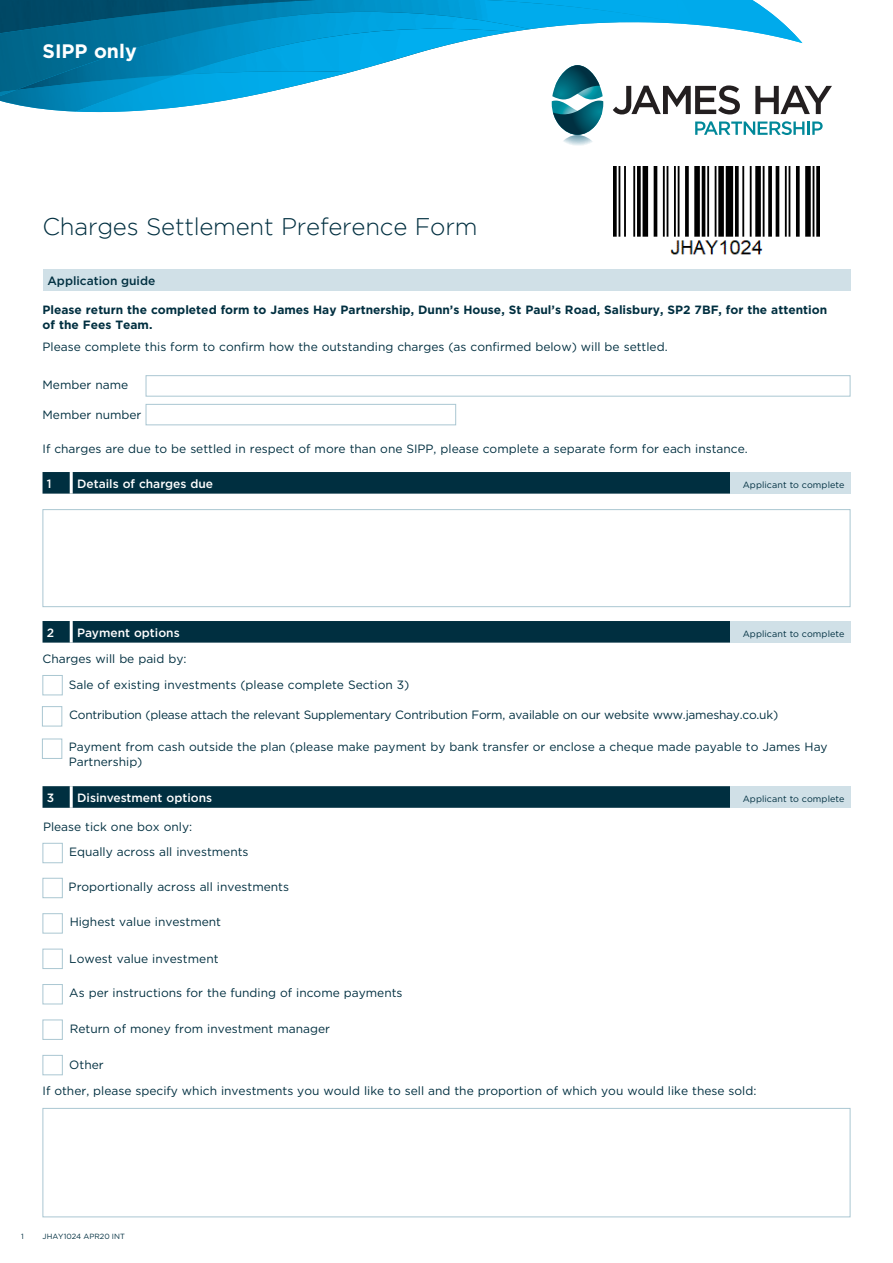
<style>
.page{position:relative;width:893px;height:1263px;background:#fff}
.page>*{position:absolute;margin:0;border:0;box-sizing:border-box;transform-origin:0 0}
.t1{font:300 24px "Gotham";letter-spacing:-.01em;color:#002f40}
.t2{font:700 19.5px "Gotham";color:#fff}
.t3{font:12px/25.7px "Gotham";color:#002f40}
.t4{font:700 12px/15px "Gotham";color:#002f40}
.t5{font:12px "Gotham";letter-spacing:-.02em;color:#002f40}
.t6{font:500 12px "Gotham";color:#fff}
.t7{font:500 12px "Gotham";color:#002f40}
.t8{font:9px "Gotham";letter-spacing:.01em;color:#002f40}
.t9{font:7.5px "Gotham";color:#002f40}
</style>
<div class="page">
<img style="left:0;top:92px;width:76px;height:20px">
<img style="left:76px;top:92px;width:192px;height:20px">
<img style="left:0;top:33px;width:277px;height:59px">
<img style="left:16px;top:33px;width:278px;height:57px">
<img style="left:177px;top:33px;width:117px;height:42px">
<img style="left:693px;top:0;width:89px;height:22px">
<img style="left:680px;top:0;width:13px;height:22px">
<img style="left:0;top:0;width:680px;height:33px">
<div style="left:43px;top:269px;width:807px;height:22px;background:#d0e0e7"></div>
<div style="left:43px;top:472px;width:687px;height:22px;background:#002f40"></div>
<div style="left:730px;top:472px;width:120px;height:22px;background:#d0e0e7"></div>
<hr style="left:70px;top:472px;width:3px;height:22px;background:#fff">
<svg style="left:294px;top:22px;width:538px;height:124px"></svg>
<div style="left:43px;top:621px;width:687px;height:22px;background:#002f40"></div>
<div style="left:730px;top:621px;width:120px;height:22px;background:#d0e0e7"></div>
<hr style="left:70px;top:621px;width:3px;height:22px;background:#fff">
<div style="left:42px;top:675px;width:21px;height:20px;background:#fff;border:1px solid #aac7d2"></div>
<img style="left:613px;top:167px;width:206px;height:88px">
<svg style="left:43px;top:786px;width:687px;height:22px;background:#043243"></svg>
<div style="left:730px;top:786px;width:120px;height:22px;background:#d0e0e7"></div>
<hr style="left:70px;top:786px;width:3px;height:22px;background:#fff">
<div style="left:146px;top:375px;width:704px;height:21px;background:#fff;border:1px solid #aac7d2"></div>
<div style="left:146px;top:404px;width:310px;height:21px;background:#fff;border:1px solid #aac7d2"></div>
<div style="left:43px;top:509px;width:807px;height:98px;background:#fff;border:1px solid #aac7d2"></div>
<div style="left:42px;top:706px;width:20px;height:20px;background:#fff;border:1px solid #aac7d2"></div>
<div style="left:42px;top:739px;width:20px;height:20px;background:#fff;border:1px solid #aac7d2"></div>
<div style="left:43px;top:843px;width:20px;height:20px;background:#fff;border:1px solid #aac7d2"></div>
<div style="left:43px;top:913px;width:20px;height:20px;background:#fff;border:1px solid #aac7d2"></div>
<div style="left:43px;top:949px;width:20px;height:20px;background:#fff;border:1px solid #aac7d2"></div>
<div style="left:43px;top:984px;width:20px;height:20px;background:#fff;border:1px solid #aac7d2"></div>
<div style="left:43px;top:1019px;width:20px;height:21px;background:#fff;border:1px solid #aac7d2"></div>
<div style="left:43px;top:1055px;width:20px;height:20px;background:#fff;border:1px solid #aac7d2"></div>
<div style="left:43px;top:878px;width:20px;height:20px;background:#fff;border:1px solid #aac7d2"></div>
<div style="left:43px;top:1108px;width:807px;height:109px;background:#fff;border:1px solid #aac7d2"></div>
<h2 class="t2" style="left:43px;top:38px;width:96px">SIPP only</h2>
<h1 class="t1" style="left:43px;top:213px;width:437px">Charges Settlement Preference Form</h1>
<p class="t7" style="left:48px;top:272px;width:109px">Application guide</p>
<p class="t4" style="left:43px;top:302px;width:786px">Please return the completed form to James Hay Partnership, Dunn’s House, St Paul’s Road, Salisbury, SP2 7BF, for the attention of the Fees Team.</p>
<p class="t3" style="left:43px;top:333px;width:627px">Please complete this form to confirm how the outstanding charges (as confirmed below) will be settled.</p>
<p class="t3" style="left:43px;top:372px;width:87px">Member name</p>
<p class="t3" style="left:43px;top:401px;width:100px">Member number</p>
<p class="t3" style="left:43px;top:436px;width:707px">If charges are due to be settled in respect of more than one SIPP, please complete a separate form for each instance.</p>
<p class="t6" style="left:47px;top:475px;width:6px">1</p>
<p class="t6" style="left:77px;top:475px;width:137px">Details of charges due</p>
<p class="t8" style="left:743px;top:479px;width:103px">Applicant to complete</p>
<p class="t6" style="left:47px;top:624px;width:9px">2</p>
<p class="t6" style="left:77px;top:624px;width:104px">Payment options</p>
<p class="t8" style="left:743px;top:628px;width:103px">Applicant to complete</p>
<p class="t3" style="left:69px;top:646px;width:342px;text-indent:-26px">Charges will be paid by:<br>Sale of existing investments (please complete Section 3)</p>
<p class="t5" style="left:69px;top:707px;width:710px">Contribution (please attach the relevant Supplementary Contribution Form, available on our website www.jameshay.co.uk)</p>
<p class="t3" style="left:69px;top:739px;width:760px;line-height:15px">Payment from cash outside the plan (please make payment by bank transfer or enclose a cheque made payable to James Hay<br>Partnership)</p>
<p class="t6" style="left:47px;top:790px;width:9px">3</p>
<p class="t6" style="left:77px;top:790px;width:136px">Disinvestment options</p>
<p class="t8" style="left:743px;top:793px;width:103px">Applicant to complete</p>
<p class="t3" style="left:69px;top:814px;width:181px;line-height:25px;text-indent:-26px">Please tick one box only:<br>Equally across all investments</p>
<p class="t3" style="left:69px;top:874px;width:222px">Proportionally across all investments</p>
<p class="t3" style="left:70px;top:909px;width:153px">Highest value investment</p>
<p class="t3" style="left:69px;top:946px;width:151px">Lowest value investment</p>
<p class="t3" style="left:69px;top:980px;width:335px">As per instructions for the funding of income payments</p>
<p class="t3" style="left:70px;top:1015px;width:262px">Return of money from investment manager</p>
<p class="t3" style="left:69px;top:1052px;width:36px">Other</p>
<p class="t3" style="left:43px;top:1078px;width:715px">If other, please specify which investments you would like to sell and the proportion of which you would like these sold:</p>
<p class="t9" style="left:21px;top:1232px;width:4px">1</p>
<p class="t9" style="left:43px;top:1232px;width:84px">JHAY1024 APR20 INT</p>
</div>
